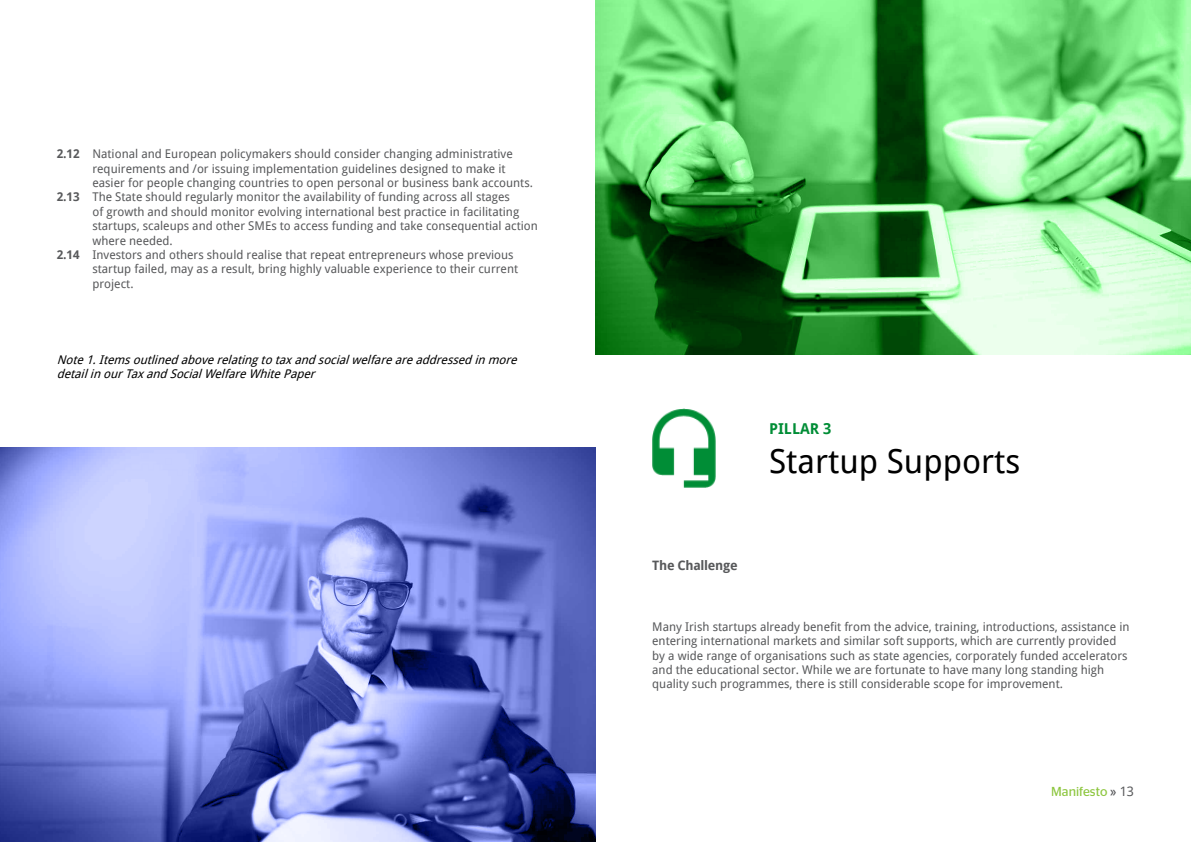
<style>
.page{position:relative;width:1191px;height:842px;background:#fff}
.page>*{position:absolute;margin:0;border:0;box-sizing:border-box;transform-origin:0 0}
.t1{font:33px "Droid Sans";color:#000}
.t2{font:700 15px "Droid Sans";color:#008d36}
.t3{font:13px "Stag Sans";color:#8dc63f}
.t4{font:700 13px "Droid Sans";letter-spacing:-.02em;color:#58595b}
.t5{font:12px/14.4px "Droid Sans";color:#58595b}
.t6{font:italic 12px/14.4px "Droid Sans";color:#000}
.s1{font-weight:700}
.s2{color:#58595b}
.s3{font-family:"Droid Sans";color:#58595b}
</style>
<div class="page">
<img style="left:595px;top:0;width:596px;height:354px">
<img style="left:0;top:448px;width:595px;height:394px">
<img style="left:652px;top:408px;width:64px;height:80px">
<p class="t5" style="left:57px;top:147px;width:457px"><span class="s1">2.12</span> National and European policymakers should consider changing administrative</p>
<p class="t5" style="left:92px;top:161px;width:415px">requirements and /or issuing implementation guidelines designed to make it</p>
<p class="t5" style="left:92px;top:176px;width:442px">easier for people changing countries to open personal or business bank accounts.</p>
<p class="t5" style="left:57px;top:190px;width:455px"><span class="s1">2.13</span> The State should regularly monitor the availability of funding across all stages</p>
<p class="t5" style="left:92px;top:204px;width:428px">of growth and should monitor evolving international best practice in facilitating</p>
<p class="t5" style="left:92px;top:219px;width:447px">startups, scaleups and other SMEs to access funding and take consequential action</p>
<p class="t5" style="left:92px;top:233px;width:82px">where needed.</p>
<p class="t5" style="left:57px;top:248px;width:458px"><span class="s1">2.14</span> Investors and others should realise that repeat entrepreneurs whose previous</p>
<p class="t5" style="left:92px;top:262px;width:427px">startup failed, may as a result, bring highly valuable experience to their current</p>
<p class="t5" style="left:92px;top:276px;width:43px">project.</p>
<p class="t6" style="left:57px;top:352px;width:465px">Note1.Itemsoutlinedaboverelatingtotaxandsocialwelfareareaddressedinmore detailinourTaxandSocialWelfareWhitePaper</p>
<p class="t4" style="left:652px;top:558px;width:87px">The Challenge</p>
<p class="t2" style="left:769px;top:420px;width:64px">PILLAR 3</p>
<h1 class="t1" style="left:769px;top:442px;width:253px">Startup Supports</h1>
<p class="t5" style="left:652px;top:619px;width:479px">Many Irish startups already benefit from the advice, training, introductions, assistance in entering international markets and similar soft supports, which are currently provided by a wide range of organisations such as state agencies, corporately funded accelerators and the educational sector. While we are fortunate to have many long standing high quality such programmes, there is still considerable scope for improvement.</p>
<p class="t3" style="left:1051px;top:784px;width:84px">Manifesto <span class="s2">»</span> <span class="s3">13</span></p>
</div>
